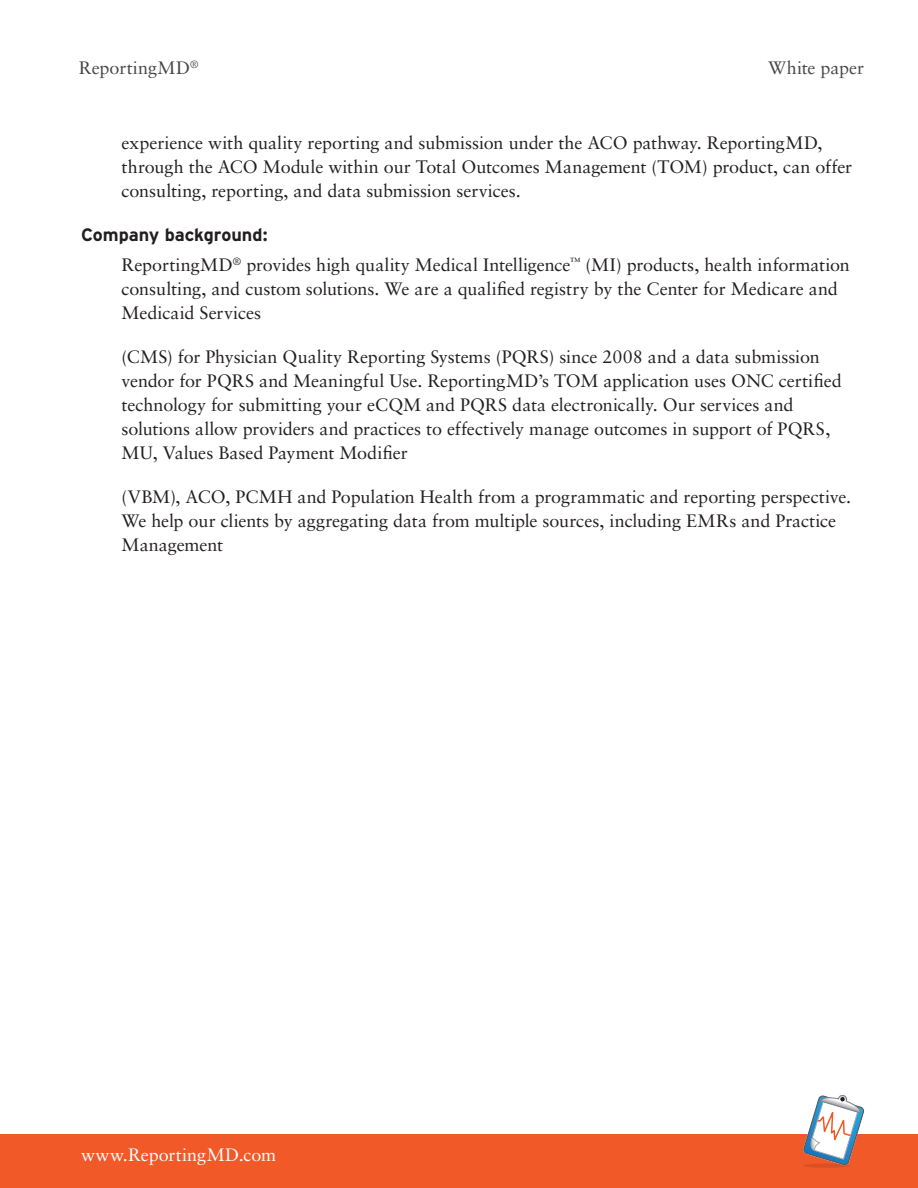
<style>
.page{position:relative;width:918px;height:1188px;background:#fff}
.page>*{position:absolute;margin:0;border:0;box-sizing:border-box;transform-origin:0 0}
.Body_Text{font:18px/24px "Sabon";letter-spacing:-.005em;color:#231f20}
.t1{font:18px "Sabon";color:#454647}
.t2{font:18px "Sabon";letter-spacing:.005em;color:#fff}
.Headings_-_Interstat{font:700 18px "Interstate";color:#231f20}
</style>
<div class="page">
<div style="left:0;top:1134px;width:918px;height:54px;background:#f15929"></div>
<svg style="left:803px;top:1164px;width:46px;height:4px"></svg>
<svg style="left:803px;top:1095px;width:61px;height:71px"></svg>
<p class="t1" style="left:79px;top:57px;width:121px">ReportingMD<sup>®</sup></p>
<p class="t1" style="left:768px;top:57px;width:97px">White paper</p>
<p class="Body_Text" style="left:122px;top:130px;width:732px">experience with quality reporting and submission under the ACO pathway. ReportingMD, through the ACO Module within our Total Outcomes Management (TOM) product, can offer consulting, reporting, and data submission services.</p>
<p class="Headings_-_Interstat" style="left:81px;top:225px;width:188px">Company background:</p>
<p class="Body_Text" style="left:122px;top:252px;width:730px">ReportingMD<sup>®</sup> provides high quality Medical Intelligence<sup>™</sup> (MI) products, health information consulting, and custom solutions. We are a qualified registry by the Center for Medicare and<br>Medicaid Services</p>
<p class="Body_Text" style="left:122px;top:344px;width:722px">(CMS) for Physician Quality Reporting Systems (PQRS) since 2008 and a data submission vendor for PQRS and Meaningful Use. ReportingMD’s TOM application uses ONC certified technology for submitting your eCQM and PQRS data electronically. Our services and solutions allow providers and practices to effectively manage outcomes in support of PQRS, MU, Values Based Payment Modifier</p>
<p class="Body_Text" style="left:122px;top:485px;width:731px">(VBM), ACO, PCMH and Population Health from a programmatic and reporting perspective.<br>We help our clients by aggregating data from multiple sources, including EMRs and Practice<br>Management</p>
<p class="t2" style="left:81px;top:1144px;width:197px">www.ReportingMD.com</p>
</div>
